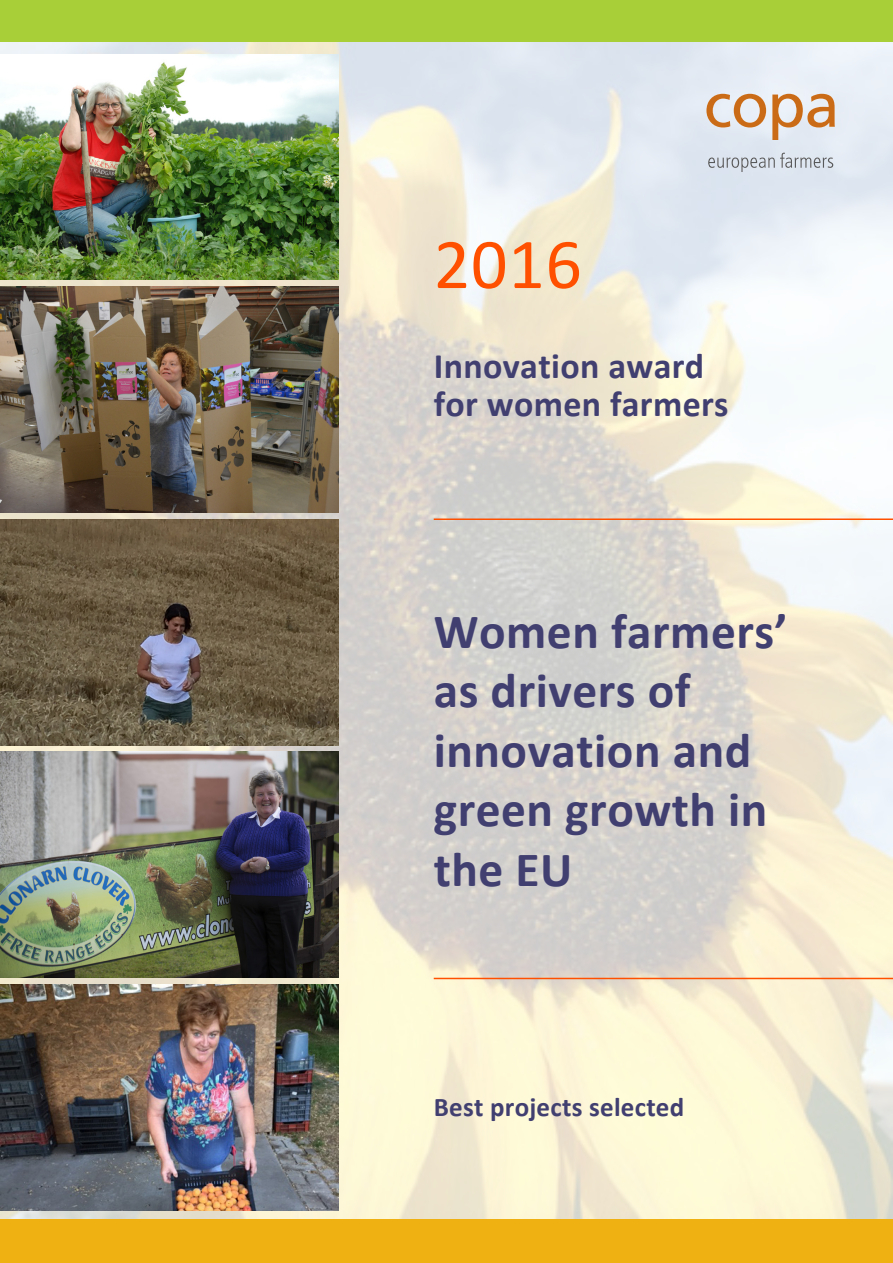
<style>
.page{position:relative;width:893px;height:1263px;background:#fff}
.page>*{position:absolute;margin:0;border:0;box-sizing:border-box;transform-origin:0 0}
._03_Copy_9pt_4_5mm{font:72px "Calibri";color:#ff5000}
._01_Headline_23pt_9m{font:700 49.5px/59.4px "Calibri";letter-spacing:.01em;color:#413f70}
._01_Headline_23pt_9m-2{font:700 36px/38.2px "Calibri";letter-spacing:.01em;color:#413f70}
._01_Headline_23pt_9m-3{font:700 27px "Calibri";letter-spacing:.01em;color:#413f70}
</style>
<div class="page">
<img style="left:0;top:42px;width:893px;height:1177px">
<svg style="left:708px;top:153px;width:125px;height:19px;background:#c7ced7"></svg>
<svg style="left:706px;top:94px;width:60px;height:34px;background:#dcba9d"></svg>
<svg style="left:772px;top:94px;width:63px;height:46px;background:#dbbb9f"></svg>
<div style="left:0;top:0;width:893px;height:42px;background:#a9cf38"></div>
<div style="left:0;top:1219px;width:893px;height:44px;background:#efb012"></div>
<img style="left:0;top:54px;width:339px;height:226px">
<img style="left:0;top:287px;width:339px;height:225px">
<img style="left:0;top:519px;width:339px;height:226px">
<img style="left:0;top:752px;width:339px;height:226px">
<img style="left:0;top:984px;width:339px;height:226px">
<hr style="left:434px;top:518px;width:459px;height:2px;background:#ff5000">
<hr style="left:434px;top:978px;width:459px;height:1px;background:#ff5000">
<p class="_03_Copy_9pt_4_5mm" style="left:434px;top:219px;width:150px">2016</p>
<p class="_01_Headline_23pt_9m-2" style="left:434px;top:345px;width:296px">Innovation award for women farmers</p>
<p class="_01_Headline_23pt_9m" style="left:434px;top:600px;width:355px">Women farmers’ as drivers of innovation and green growth in the EU</p>
<p class="_01_Headline_23pt_9m-3" style="left:434px;top:1090px;width:252px">Best projects selected</p>
</div>
